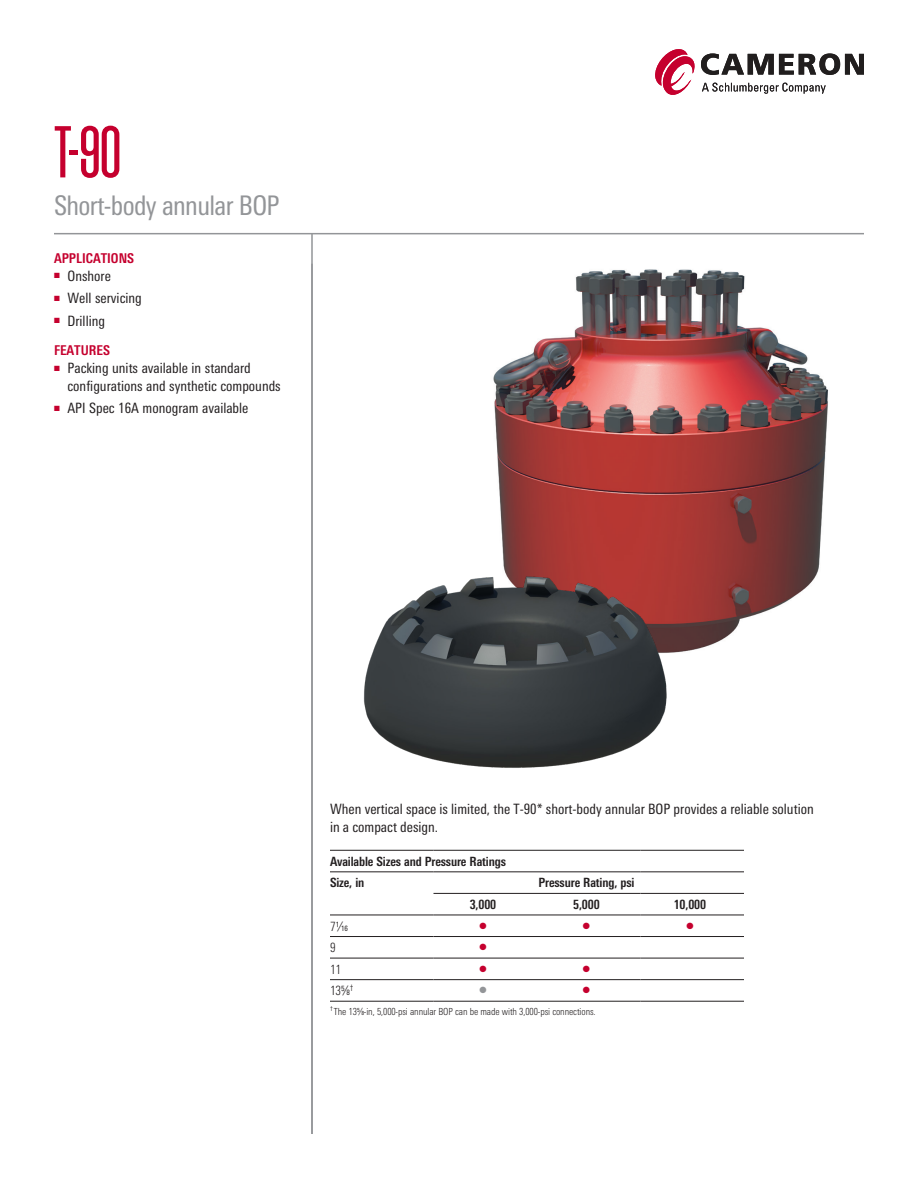
<style>
.page{position:relative;width:918px;height:1188px;background:#fff}
.page>*{position:absolute;margin:0;border:0;box-sizing:border-box;transform-origin:0 0}
.Head_A__branding{font:300 72px "Schlumberger Con";color:#c5002e}
.Subhead{font:condensed 27px "Univers Next Pro";letter-spacing:-.025em;color:#939598}
.Body_Text{font:condensed 14.25px/18px "Univers Next Pro";color:#231f20}
.Sidebar_Head{font:700 condensed 13.5px "Univers Next Pro";color:#c5002e}
.Table_Head{font:700 condensed 12.75px "Univers Next Pro";letter-spacing:-.01em;color:#231f20}
.Table_Subhead{font:700 condensed 12.75px "Univers Next Pro";letter-spacing:-.01em;color:#231f20}
.Table_Text{font:300 condensed 12.75px "Univers Next Pro";color:#231f20}
.Table_Footnote{font:300 condensed 9.75px "Univers Next Pro";letter-spacing:-.01em;color:#231f20}
.Table_Text-2{font:9px "Zapf Dingbats Std";color:#c5002e}
.Table_Text-3{font:9px "Zapf Dingbats Std";color:#939598}
</style>
<div class="page">
<svg style="left:655px;top:49px;width:209px;height:46px"></svg>
<hr style="left:311px;top:198px;width:2px;height:936px;background:#939598">
<hr style="left:330px;top:850px;width:104px;height:1px;background:#231f20">
<hr style="left:434px;top:850px;width:103px;height:1px;background:#231f20">
<hr style="left:537px;top:850px;width:103px;height:1px;background:#231f20">
<hr style="left:640px;top:850px;width:104px;height:1px;background:#231f20">
<hr style="left:330px;top:871px;width:104px;height:1px;background:#231f20">
<hr style="left:434px;top:871px;width:103px;height:1px;background:#231f20">
<hr style="left:537px;top:871px;width:103px;height:1px;background:#231f20">
<hr style="left:640px;top:871px;width:104px;height:1px;background:#231f20">
<hr style="left:330px;top:915px;width:104px;height:1px;background:#231f20">
<hr style="left:434px;top:915px;width:103px;height:1px;background:#231f20">
<hr style="left:537px;top:915px;width:103px;height:1px;background:#231f20">
<hr style="left:640px;top:915px;width:104px;height:1px;background:#231f20">
<hr style="left:330px;top:936px;width:104px;height:1px;background:#231f20">
<hr style="left:434px;top:936px;width:103px;height:1px;background:#231f20">
<hr style="left:537px;top:936px;width:103px;height:1px;background:#231f20">
<hr style="left:640px;top:936px;width:104px;height:1px;background:#231f20">
<hr style="left:330px;top:958px;width:104px;height:1px;background:#231f20">
<hr style="left:434px;top:958px;width:103px;height:1px;background:#231f20">
<hr style="left:537px;top:958px;width:103px;height:1px;background:#231f20">
<hr style="left:640px;top:958px;width:104px;height:1px;background:#231f20">
<hr style="left:330px;top:979px;width:104px;height:1px;background:#231f20">
<hr style="left:434px;top:979px;width:103px;height:1px;background:#231f20">
<hr style="left:537px;top:979px;width:103px;height:1px;background:#231f20">
<hr style="left:640px;top:979px;width:104px;height:1px;background:#231f20">
<hr style="left:434px;top:893px;width:103px;height:1px;background:#231f20">
<hr style="left:537px;top:893px;width:103px;height:1px;background:#231f20">
<hr style="left:640px;top:893px;width:104px;height:1px;background:#231f20">
<hr style="left:330px;top:1001px;width:104px;height:1px;background:#231f20">
<hr style="left:434px;top:1001px;width:103px;height:1px;background:#231f20">
<hr style="left:537px;top:1001px;width:103px;height:1px;background:#231f20">
<hr style="left:640px;top:1001px;width:104px;height:1px;background:#231f20">
<div style="left:54px;top:116px;width:810px;height:118px;background:#fff"></div>
<hr style="left:54px;top:233px;width:810px;height:1px;background:#939598">
<img style="left:493px;top:269px;width:335px;height:384px">
<img style="left:363px;top:562px;width:314px;height:206px">
<p class="Head_A__branding" style="left:54px;top:116px;width:70px">T-90</p>
<p class="Subhead" style="left:54px;top:190px;width:227px">Short-body annular BOP</p>
<p class="Sidebar_Head" style="left:54px;top:250px;width:82px">APPLICATIONS</p>
<p class="Body_Text" style="left:54px;top:266px;width:58px"><sup>■</sup> Onshore</p>
<p class="Body_Text" style="left:54px;top:289px;width:89px"><sup>■</sup> Well servicing</p>
<p class="Body_Text" style="left:54px;top:311px;width:53px"><sup>■</sup> Drilling</p>
<p class="Sidebar_Head" style="left:54px;top:342px;width:57px">FEATURES</p>
<p class="Body_Text" style="left:68px;top:359px;width:215px;text-indent:-14px"><sup>■</sup> Packing units available in standard configurations and synthetic compounds</p>
<p class="Body_Text" style="left:54px;top:399px;width:196px"><sup>■</sup> API Spec 16A monogram available</p>
<p class="Body_Text" style="left:330px;top:800px;width:485px">When vertical space is limited, the T-90* short-body annular BOP provides a reliable solution in a compact design.</p>
<p class="Table_Head" style="left:330px;top:854px;width:177px">Available Sizes and Pressure Ratings</p>
<p class="Table_Subhead" style="left:330px;top:875px;width:36px">Size, in</p>
<p class="Table_Subhead" style="left:539px;top:875px;width:97px">Pressure Rating, psi</p>
<p class="Table_Head" style="left:470px;top:897px;width:28px">3,000</p>
<p class="Table_Head" style="left:573px;top:897px;width:28px">5,000</p>
<p class="Table_Head" style="left:674px;top:897px;width:34px">10,000</p>
<p class="Table_Text" style="left:330px;top:919px;width:20px">71/16</p>
<p class="Table_Text-2" style="left:479px;top:921px;width:9px">●</p>
<p class="Table_Text-2" style="left:583px;top:921px;width:9px">●</p>
<p class="Table_Text-2" style="left:686px;top:921px;width:9px">●</p>
<p class="Table_Text" style="left:330px;top:940px;width:7px">9</p>
<p class="Table_Text-2" style="left:479px;top:943px;width:9px">●</p>
<p class="Table_Text" style="left:330px;top:962px;width:12px">11</p>
<p class="Table_Text-2" style="left:479px;top:964px;width:9px">●</p>
<p class="Table_Text-2" style="left:583px;top:964px;width:9px">●</p>
<p class="Table_Text" style="left:330px;top:983px;width:25px">135/8<sup>†</sup></p>
<p class="Table_Text-3" style="left:479px;top:986px;width:9px">●</p>
<p class="Table_Text-2" style="left:583px;top:986px;width:9px">●</p>
<p class="Table_Footnote" style="left:330px;top:1005px;width:267px"><sup>†</sup> The 135/8-in, 5,000-psi annular BOP can be made with 3,000-psi connections.</p>
</div>
